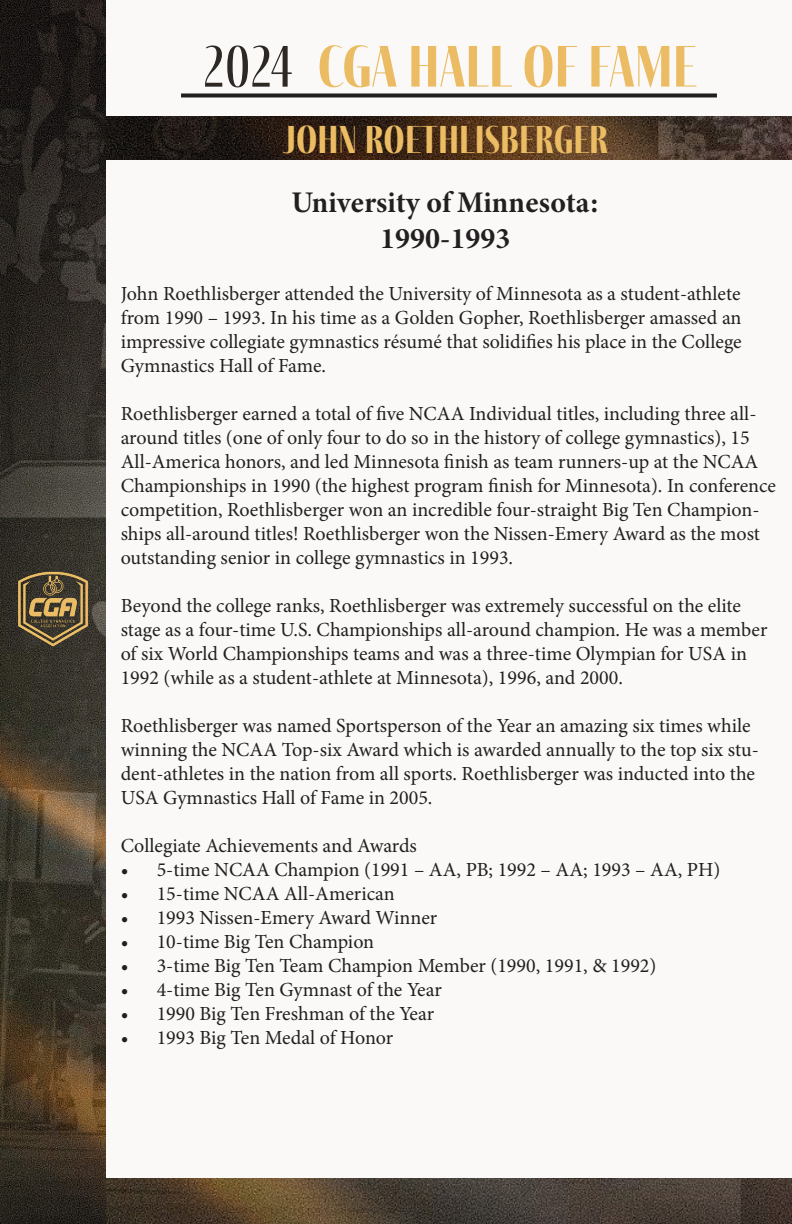
<style>
.page{position:relative;width:792px;height:1224px;background:#fff}
.page>*{position:absolute;margin:0;border:0;box-sizing:border-box;transform-origin:0 0}
.t1{font:700 60px "Fino Sans";color:#ebbc63}
.t2{font:700 40px "Fino Sans";color:#ebbc63}
.t3{font:30px "Minion Variable Concept";color:#231f20}
.t4{font:20px/24px "Minion Pro";color:#231f20}
.s1{font-weight:400;font-size:60.2px;color:#2d2824}
</style>
<div class="page">
<div style="left:106px;top:0;width:686px;height:1224px;background:#faf9f7"></div>
<img style="left:0;top:0;width:106px;height:1224px">
<img style="left:12px;top:568px;width:82px;height:82px">
<svg style="left:181px;top:93px;width:536px;height:4px;background:#3c3939"></svg>
<img style="left:106px;top:116px;width:686px;height:43px">
<img style="left:106px;top:1178px;width:686px;height:46px">
<p class="t1" style="left:203px;top:31px;width:495px"><span class="s1">2024</span> CGA HALL OF FAME</p>
<p class="t2" style="left:282px;top:116px;width:327px">JOHN ROETHLISBERGER</p>
<p class="t3" style="left:292px;top:181px;width:309px">University of Minnesota:</p>
<p class="t3" style="left:380px;top:217px;width:132px">1990-1993</p>
<p class="t4" style="left:121px;top:281px;width:623px;text-align:justify">John Roethlisberger attended the University of Minnesota as a student-athlete from 1990 – 1993. In his time as a Golden Gopher, Roethlisberger amassed an impressive collegiate gymnastics résumé that solidifies his place in the College Gymnastics Hall of Fame.</p>
<p class="t4" style="left:121px;top:401px;width:657px">Roethlisberger earned a total of five NCAA Individual titles, including three all&shy;around titles (one of only four to do so in the history of college gymnastics), 15<br>All-America honors, and led Minnesota finish as team runners-up at the NCAA Championships in 1990 (the highest program finish for Minnesota). In conference competition, Roethlisberger won an incredible four-straight Big Ten Champion&shy;ships all-around titles! Roethlisberger won the Nissen-Emery Award as the most outstanding senior in college gymnastics in 1993.</p>
<p class="t4" style="left:121px;top:593px;width:648px">Beyond the college ranks, Roethlisberger was extremely successful on the elite stage as a four-time U.S. Championships all-around champion. He was a member of six World Championships teams and was a three-time Olympian for USA in 1992 (while as a student-athlete at Minnesota), 1996, and 2000.</p>
<p class="t4" style="left:121px;top:713px;width:640px">Roethlisberger was named Sportsperson of the Year an amazing six times while winning the NCAA Top-six Award which is awarded annually to the top six stu&shy;dent-athletes in the nation from all sports. Roethlisberger was inducted into the USA Gymnastics Hall of Fame in 2005.</p>
<p class="t4" style="left:121px;top:833px;width:298px">Collegiate Achievements and Awards</p>
<p class="t4" style="left:121px;top:857px;width:601px">• 5-time NCAA Champion (1991 – AA, PB; 1992 – AA; 1993 – AA, PH)</p>
<p class="t4" style="left:121px;top:881px;width:276px">• 15-time NCAA All-American</p>
<p class="t4" style="left:121px;top:905px;width:318px">• 1993 Nissen-Emery Award Winner</p>
<p class="t4" style="left:121px;top:929px;width:255px">• 10-time Big Ten Champion</p>
<p class="t4" style="left:121px;top:953px;width:537px">• 3-time Big Ten Team Champion Member (1990, 1991, &amp; 1992)</p>
<p class="t4" style="left:121px;top:977px;width:323px">• 4-time Big Ten Gymnast of the Year</p>
<p class="t4" style="left:121px;top:1001px;width:315px">• 1990 Big Ten Freshman of the Year</p>
<p class="t4" style="left:121px;top:1025px;width:274px">• 1993 Big Ten Medal of Honor</p>
</div>
